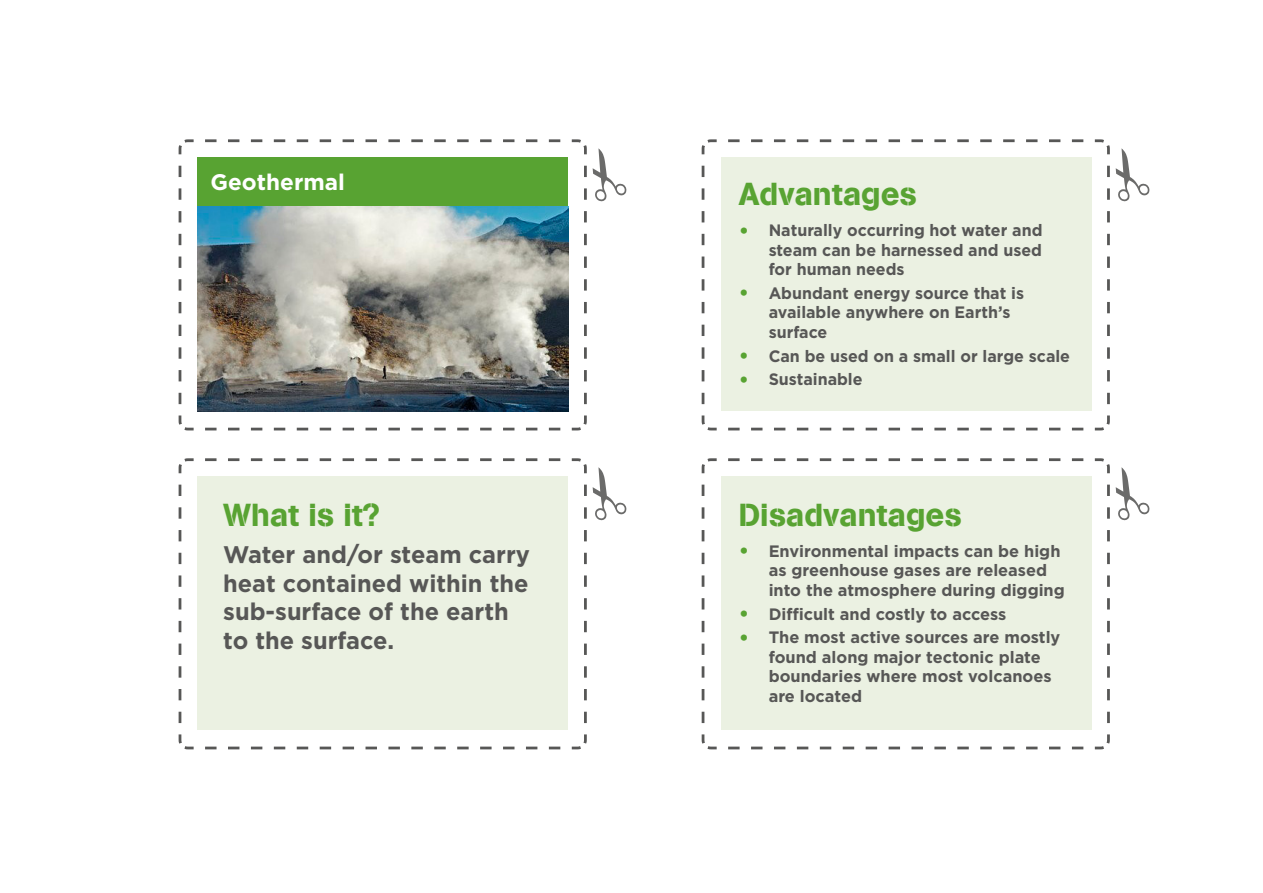
<style>
.page{position:relative;width:1263px;height:893px;background:#fff}
.page>*{position:absolute;margin:0;border:0;box-sizing:border-box;transform-origin:0 0}
.t1{font:31.5px "AG Book Stencil";color:#58a332}
.t2{font:700 24px/28.5px "Gotham";color:#575756}
.t3{font:700 22.5px "Gotham";color:#fff}
.t4{font:700 16.5px/19.5px "Gotham";color:#575756}
.s1{font-size:21px;color:#58a332}
</style>
<div class="page">
<svg style="left:701px;top:458px;width:409px;height:292px"></svg>
<div style="left:721px;top:476px;width:370px;height:254px;background:#ebf1e2"></div>
<svg style="left:178px;top:458px;width:409px;height:292px"></svg>
<div style="left:198px;top:476px;width:370px;height:254px;background:#ebf1e2"></div>
<svg style="left:178px;top:139px;width:409px;height:292px"></svg>
<div style="left:198px;top:158px;width:370px;height:253px;background:#58a332"></div>
<svg style="left:701px;top:139px;width:409px;height:292px"></svg>
<div style="left:721px;top:158px;width:370px;height:253px;background:#ebf1e2"></div>
<img style="left:198px;top:207px;width:370px;height:204px">
<svg style="left:584px;top:463px;width:3px;height:260px"></svg>
<svg style="left:1107px;top:463px;width:3px;height:260px"></svg>
<svg style="left:584px;top:144px;width:3px;height:260px"></svg>
<svg style="left:1107px;top:144px;width:3px;height:260px"></svg>
<h3 class="t3" style="left:210px;top:167px;width:136px">Geothermal</h3>
<h1 class="t1" style="left:223px;top:496px;width:159px">What is it?</h1>
<h2 class="t2" style="left:223px;top:540px;width:308px">Water and/or steam carry heat contained within the sub-surface of the earth to the surface.</h2>
<h1 class="t1" style="left:739px;top:175px;width:180px">Advantages</h1>
<p class="t4" style="left:769px;top:220px;width:275px;text-align:justify;text-indent:-30px"><span class="s1">•</span> Naturally occurring hot water and steam can be harnessed and used for human needs</p>
<p class="t4" style="left:769px;top:283px;width:257px;text-indent:-30px"><span class="s1">•</span> Abundant energy source that is available anywhere on Earth’s surface</p>
<p class="t4" style="left:739px;top:346px;width:333px"><span class="s1">•</span> Can be used on a small or large scale</p>
<p class="t4" style="left:739px;top:370px;width:125px"><span class="s1">•</span> Sustainable</p>
<h1 class="t1" style="left:739px;top:496px;width:225px">Disadvantages</h1>
<p class="t4" style="left:769px;top:541px;width:298px;text-indent:-30px"><span class="s1">•</span> Environmental impacts can be high as greenhouse gases are released into the atmosphere during digging</p>
<p class="t4" style="left:739px;top:604px;width:269px"><span class="s1">•</span> Difficult and costly to access</p>
<p class="t4" style="left:769px;top:628px;width:293px;text-indent:-30px"><span class="s1">•</span> The most active sources are mostly found along major tectonic plate boundaries where most volcanoes are located</p>
</div>
